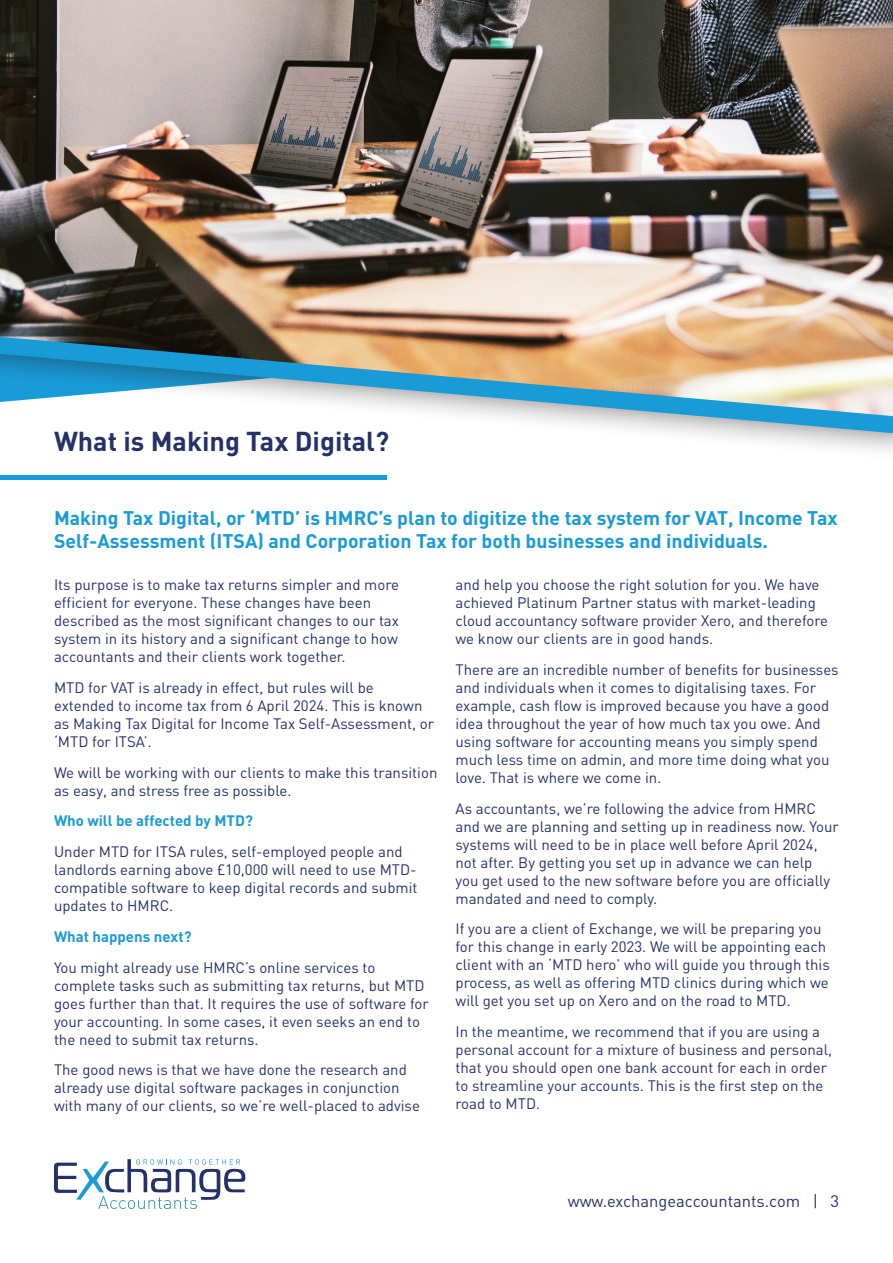
<style>
.page{position:relative;width:893px;height:1263px;background:#fff}
.page>*{position:absolute;margin:0;border:0;box-sizing:border-box;transform-origin:0 0}
.t1{font:700 27px "DIN";color:#25326a}
.t2{font:700 19.5px/23.4px "DIN";color:#199bd8}
.t3{font:16.5px "DIN";color:#25326a}
.t4{font:15px/18px "DIN";color:#25326a}
.t5{font:700 15px "DIN";color:#199bd8}
</style>
<div class="page">
<div style="left:0;top:0;width:893px;height:461px;background:#231f20;opacity:.6"></div>
<svg style="left:0;top:416px;width:893px;height:17px"></svg>
<svg style="left:54px;top:1159px;width:191px;height:50px"></svg>
<hr style="left:0;top:475px;width:387px;height:4px;background:#199bd8">
<img style="left:0;top:0;width:893px;height:416px">
<h1 class="t1" style="left:54px;top:423px;width:337px">What is Making Tax Digital?</h1>
<h2 class="t2" style="left:54px;top:505px;width:785px">Making Tax Digital, or ‘MTD’ is HMRC’s plan to digitize the tax system for VAT, Income Tax<br>Self-Assessment (ITSA) and Corporation Tax for both businesses and individuals.</h2>
<p class="t4" style="left:54px;top:575px;width:347px">Its purpose is to make tax returns simpler and more efficient for everyone. These changes have been described as the most significant changes to our tax system in its history and a significant change to how accountants and their clients work together.</p>
<p class="t4" style="left:54px;top:678px;width:382px">MTD for VAT is already in effect, but rules will be extended to income tax from 6 April 2024. This is known as Making Tax Digital for Income Tax Self-Assessment, or ‘MTD for ITSA’.</p>
<p class="t4" style="left:54px;top:763px;width:385px">We will be working with our clients to make this transition as easy, and stress free as possible.</p>
<p class="t5" style="left:54px;top:811px;width:200px">Who will be affected by MTD?</p>
<p class="t4" style="left:54px;top:842px;width:365px">Under MTD for ITSA rules, self-employed people and landlords earning above £10,000 will need to use MTD&shy;compatible software to keep digital records and submit updates to HMRC.</p>
<p class="t5" style="left:54px;top:927px;width:139px">What happens next?</p>
<p class="t4" style="left:54px;top:958px;width:376px">You might already use HMRC’s online services to complete tasks such as submitting tax returns, but MTD goes further than that. It requires the use of software for your accounting. In some cases, it even seeks an end to the need to submit tax returns.</p>
<p class="t4" style="left:54px;top:1061px;width:367px">The good news is that we have done the research and already use digital software packages in conjunction with many of our clients, so we’re well-placed to advise</p>
<p class="t4" style="left:455px;top:575px;width:374px">and help you choose the right solution for you. We have achieved Platinum Partner status with market-leading cloud accountancy software provider Xero, and therefore we know our clients are in good hands.</p>
<p class="t4" style="left:455px;top:660px;width:385px">There are an incredible number of benefits for businesses and individuals when it comes to digitalising taxes. For example, cash flow is improved because you have a good idea throughout the year of how much tax you owe. And using software for accounting means you simply spend much less time on admin, and more time doing what you love. That is where we come in.</p>
<p class="t4" style="left:455px;top:799px;width:385px">As accountants, we’re following the advice from HMRC and we are planning and setting up in readiness now. Your systems will need to be in place well before April 2024, not after. By getting you set up in advance we can help you get used to the new software before you are officially mandated and need to comply.</p>
<p class="t4" style="left:455px;top:920px;width:376px">If you are a client of Exchange, we will be preparing you for this change in early 2023. We will be appointing each client with an ‘MTD hero’ who will guide you through this process, as well as offering MTD clinics during which we will get you set up on Xero and on the road to MTD.</p>
<p class="t4" style="left:455px;top:1022px;width:378px">In the meantime, we recommend that if you are using a personal account for a mixture of business and personal, that you should open one bank account for each in order to streamline your accounts. This is the first step on the road to MTD.</p>
<p class="t3" style="left:568px;top:1191px;width:273px">www.exchangeaccountants.com | 3</p>
</div>
